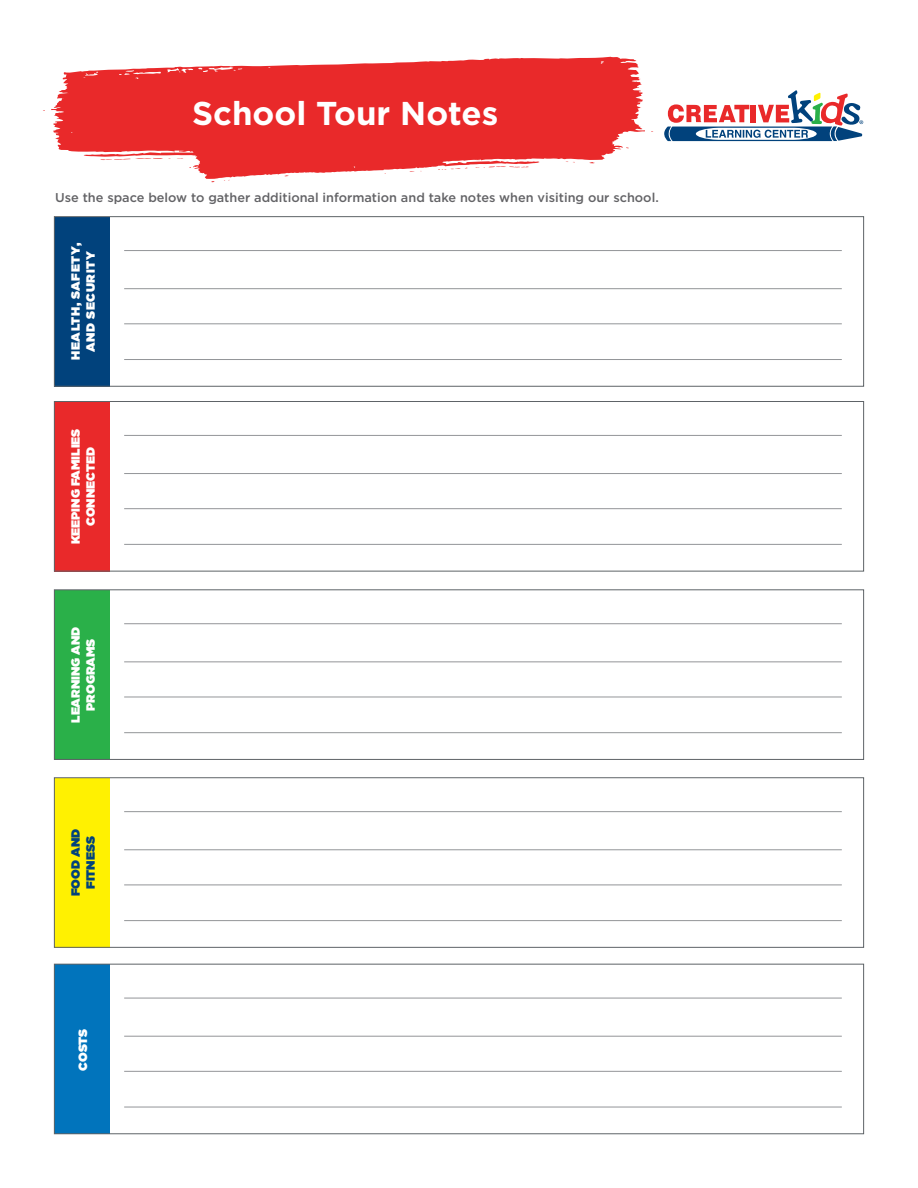
<style>
.page{position:relative;width:918px;height:1188px;background:#fff}
.page>*{position:absolute;margin:0;border:0;box-sizing:border-box;transform-origin:0 0}
.t1{font:700 33px "Gotham";color:#fff}
.t2{font:500 12.75px "Gotham";color:#636366}
.t3{font:900 12px/15px "Gotham";color:#fff;text-align:center}
.t4{font:900 12px/15px "Gotham";letter-spacing:.055em;color:#fff;text-align:center}
.t5{font:900 12px/15px "Gotham";color:#01427c;text-align:center}
</style>
<div class="page">
<div style="left:54px;top:217px;width:56px;height:170px;background:#01427c"></div>
<div style="left:54px;top:402px;width:56px;height:170px;background:#e9292a"></div>
<div style="left:54px;top:590px;width:56px;height:170px;background:#2ab049"></div>
<div style="left:54px;top:778px;width:56px;height:170px;background:#fff101"></div>
<div style="left:54px;top:964px;width:56px;height:170px;background:#0174bc"></div>
<hr style="left:124px;top:250px;width:718px;height:1px;background:#939598">
<hr style="left:124px;top:288px;width:718px;height:1px;background:#939598">
<hr style="left:124px;top:324px;width:718px;height:1px;background:#939598">
<hr style="left:124px;top:359px;width:718px;height:1px;background:#939598">
<hr style="left:124px;top:435px;width:718px;height:1px;background:#939598">
<hr style="left:124px;top:473px;width:718px;height:1px;background:#939598">
<hr style="left:124px;top:508px;width:718px;height:1px;background:#939598">
<hr style="left:124px;top:544px;width:718px;height:1px;background:#939598">
<hr style="left:124px;top:623px;width:718px;height:1px;background:#939598">
<hr style="left:124px;top:662px;width:718px;height:1px;background:#939598">
<hr style="left:124px;top:697px;width:718px;height:1px;background:#939598">
<hr style="left:124px;top:732px;width:718px;height:1px;background:#939598">
<hr style="left:124px;top:811px;width:718px;height:1px;background:#939598">
<hr style="left:124px;top:850px;width:718px;height:1px;background:#939598">
<hr style="left:124px;top:885px;width:718px;height:1px;background:#939598">
<hr style="left:124px;top:920px;width:718px;height:1px;background:#939598">
<hr style="left:124px;top:998px;width:718px;height:1px;background:#939598">
<hr style="left:124px;top:1036px;width:718px;height:1px;background:#939598">
<hr style="left:124px;top:1071px;width:718px;height:1px;background:#939598">
<hr style="left:124px;top:1107px;width:718px;height:1px;background:#939598">
<div style="left:54px;top:216px;width:810px;height:171px;border:1px solid #5e6367"></div>
<div style="left:54px;top:401px;width:810px;height:171px;border:1px solid #5e6367"></div>
<div style="left:54px;top:589px;width:810px;height:171px;border:1px solid #5e6367"></div>
<div style="left:54px;top:777px;width:810px;height:171px;border:1px solid #5e6367"></div>
<div style="left:54px;top:964px;width:810px;height:170px;border:1px solid #5e6367"></div>
<svg style="left:57px;top:130px;width:596px;height:34px"></svg>
<svg style="left:43px;top:57px;width:601px;height:84px;fill:#e9292a"></svg>
<svg style="left:174px;top:75px;width:392px;height:108px"></svg>
<svg style="left:664px;top:90px;width:199px;height:51px"></svg>
<h1 class="t1" style="left:192px;top:91px;width:308px">School Tour Notes</h1>
<p class="t2" style="left:55px;top:189px;width:605px">Use the space below to gather additional information and take notes when visiting our school.</p>
<p class="t4" style="left:68px;top:360px;width:119px;rotate:-90deg">HEALTH, SAFETY,<br>AND SECURITY</p>
<p class="t3" style="left:68px;top:544px;width:118px;rotate:-90deg">KEEPING FAMILIES<br>CONNECTED</p>
<p class="t3" style="left:68px;top:723px;width:98px;rotate:-90deg">LEARNING AND<br>PROGRAMS</p>
<p class="t5" style="left:68px;top:896px;width:69px;rotate:-90deg">FOOD AND<br>FITNESS</p>
<p class="t3" style="left:75px;top:1071px;width:43px;rotate:-90deg">COSTS</p>
</div>
